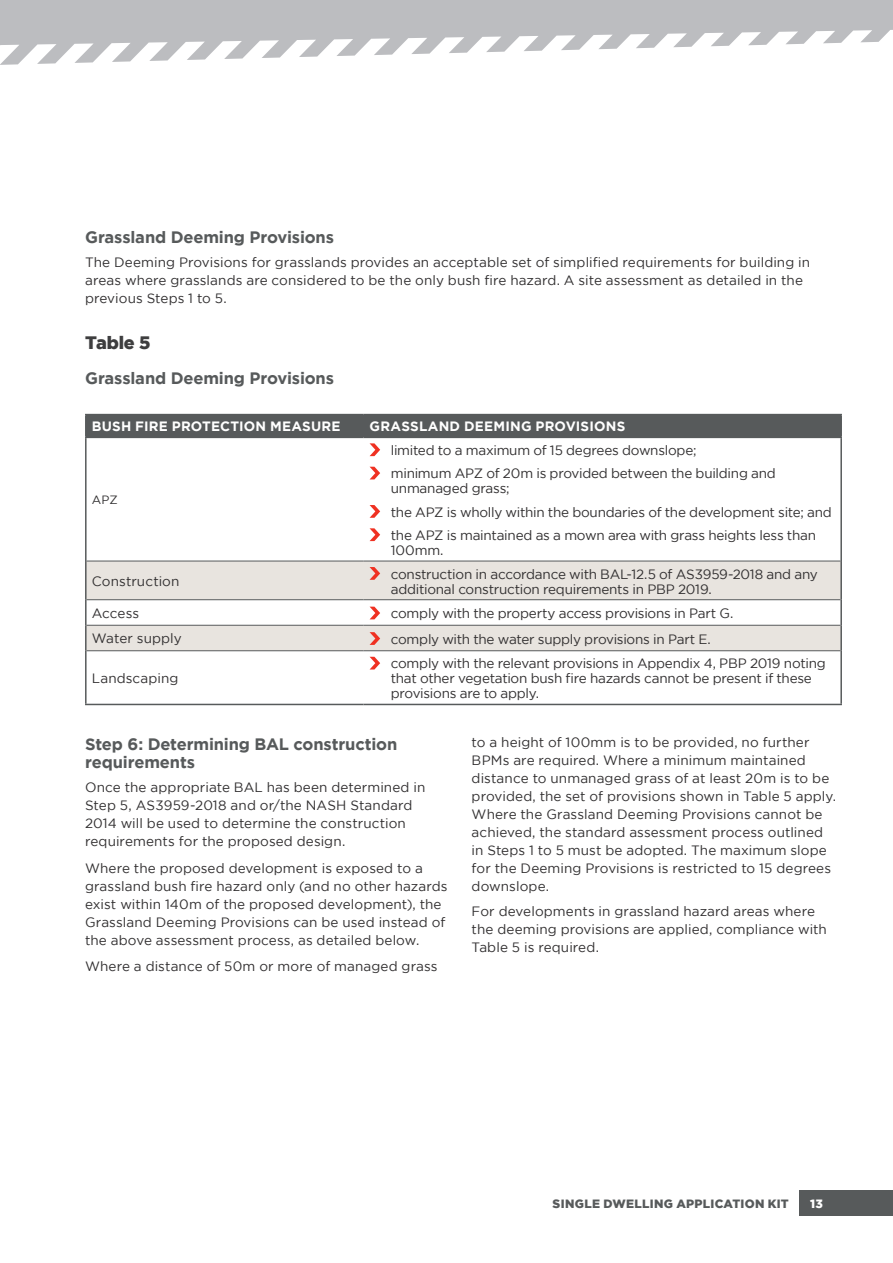
<style>
.page{position:relative;width:893px;height:1263px;background:#fff}
.page>*{position:absolute;margin:0;border:0;box-sizing:border-box;transform-origin:0 0}
.H2_TABLE_Heading__H2{font:900 18px "Gotham";letter-spacing:-.015em;color:#3e3e3f}
._01_Heading_3{font:700 16.5px/18px "Gotham";letter-spacing:-.01em;color:#575a5b}
._01_Heading_3-2{font:13.5px/18px "Gotham";letter-spacing:-.005em;color:#312f30}
.P_Body__P{font:13.5px/18px "Gotham";letter-spacing:.005em;color:#312f30}
.P_02_Bullets__P{font:13.5px/23.2px "Gotham";letter-spacing:-.02em;color:#312f30}
.P_Body__P-2{font:700 13.5px "Gotham";letter-spacing:.015em;color:#fff}
.t1{font:900 12px "Gotham";letter-spacing:.025em;color:#575a5b}
.P_Table_Body_L__P{font:12px "Gotham";color:#312f30}
.t2{font:900 12px "Gotham";color:#fff}
</style>
<div class="page">
<div style="left:799px;top:1191px;width:94px;height:25px;background:#575a5b"></div>
<div style="left:87px;top:415px;width:753px;height:22px;background:#575a5b"></div>
<svg style="left:87px;top:438px;width:753px;height:266px"></svg>
<svg style="left:87px;top:562px;width:753px;height:88px;fill:#e8e4df"></svg>
<hr style="left:85px;top:438px;width:2px;height:123px;background:#575a5b">
<hr style="left:840px;top:438px;width:2px;height:123px;background:#575a5b">
<hr style="left:85px;top:561px;width:2px;height:39px;background:#575a5b">
<hr style="left:85px;top:600px;width:2px;height:25px;background:#575a5b">
<hr style="left:85px;top:625px;width:2px;height:26px;background:#575a5b">
<hr style="left:85px;top:651px;width:2px;height:53px;background:#575a5b">
<hr style="left:87px;top:561px;width:277px;height:1px;background:#575a5b">
<hr style="left:85px;top:704px;width:279px;height:1px;background:#575a5b">
<hr style="left:364px;top:561px;width:476px;height:1px;background:#575a5b">
<hr style="left:840px;top:561px;width:2px;height:39px;background:#575a5b">
<hr style="left:840px;top:600px;width:2px;height:25px;background:#575a5b">
<hr style="left:840px;top:625px;width:2px;height:26px;background:#575a5b">
<hr style="left:840px;top:651px;width:2px;height:53px;background:#575a5b">
<hr style="left:364px;top:704px;width:478px;height:1px;background:#575a5b">
<hr style="left:87px;top:599px;width:277px;height:1px;background:#575a5b">
<hr style="left:364px;top:599px;width:476px;height:1px;background:#575a5b">
<hr style="left:87px;top:625px;width:277px;height:1px;background:#575a5b">
<hr style="left:364px;top:625px;width:476px;height:1px;background:#575a5b">
<hr style="left:87px;top:650px;width:277px;height:1px;background:#575a5b">
<hr style="left:364px;top:650px;width:476px;height:1px;background:#575a5b">
<hr style="left:85px;top:414px;width:279px;height:1px;background:#575a5b">
<hr style="left:85px;top:415px;width:2px;height:22px;background:#575a5b">
<hr style="left:364px;top:414px;width:478px;height:1px;background:#575a5b">
<hr style="left:840px;top:415px;width:2px;height:22px;background:#575a5b">
<hr style="left:85px;top:437px;width:279px;height:1px;background:#575a5b">
<hr style="left:364px;top:437px;width:478px;height:1px;background:#575a5b">
<svg style="left:370px;top:443px;width:10px;height:13px"></svg>
<svg style="left:370px;top:467px;width:10px;height:12px"></svg>
<svg style="left:370px;top:505px;width:10px;height:13px"></svg>
<svg style="left:370px;top:528px;width:10px;height:13px"></svg>
<svg style="left:370px;top:567px;width:10px;height:13px"></svg>
<svg style="left:370px;top:607px;width:10px;height:12px"></svg>
<svg style="left:370px;top:632px;width:10px;height:13px"></svg>
<svg style="left:370px;top:657px;width:10px;height:12px"></svg>
<svg style="left:0;top:0;width:893px;height:65px;fill:#bcbdc0"></svg>
<h3 class="_01_Heading_3" style="left:85px;top:228px;width:250px">Grassland Deeming Provisions</h3>
<h3 class="_01_Heading_3-2" style="left:85px;top:253px;width:727px">The Deeming Provisions for grasslands provides an acceptable set of simplified requirements for building in areas where grasslands are considered to be the only bush fire hazard. A site assessment as detailed in the previous Steps 1 to 5.</h3>
<h2 class="H2_TABLE_Heading__H2" style="left:85px;top:331px;width:67px">Table 5</h2>
<h3 class="_01_Heading_3" style="left:85px;top:369px;width:250px">Grassland Deeming Provisions</h3>
<p class="P_Body__P-2" style="left:92px;top:418px;width:250px">BUSH FIRE PROTECTION MEASURE</p>
<p class="P_Body__P-2" style="left:370px;top:418px;width:257px">GRASSLAND DEEMING PROVISIONS</p>
<p class="P_Table_Body_L__P" style="left:92px;top:492px;width:27px">APZ</p>
<p class="P_02_Bullets__P" style="left:391px;top:438px;width:387px">limited to a maximum of 15 degrees downslope;<br>minimum APZ of 20m is provided between the building and</p>
<p class="_01_Heading_3-2" style="left:391px;top:477px;width:442px;line-height:23.2px">unmanaged grass;<br>the APZ is wholly within the boundaries of the development site; and the APZ is maintained as a mown area with grass heights less than</p>
<p class="_01_Heading_3-2" style="left:391px;top:541px;width:54px">100mm.</p>
<p class="_01_Heading_3-2" style="left:92px;top:572px;width:89px">Construction</p>
<p class="_01_Heading_3-2" style="left:391px;top:566px;width:428px;line-height:15px">construction in accordance with BAL-12.5 of AS3959-2018 and any additional construction requirements in PBP 2019.</p>
<p class="_01_Heading_3-2" style="left:92px;top:604px;width:49px">Access</p>
<p class="_01_Heading_3-2" style="left:391px;top:604px;width:344px">comply with the property access provisions in Part G.</p>
<p class="_01_Heading_3-2" style="left:92px;top:629px;width:91px">Water supply</p>
<p class="_01_Heading_3-2" style="left:391px;top:630px;width:322px">comply with the water supply provisions in Part E.</p>
<p class="_01_Heading_3-2" style="left:92px;top:669px;width:88px">Landscaping</p>
<p class="_01_Heading_3-2" style="left:391px;top:656px;width:436px;line-height:15px">comply with the relevant provisions in Appendix 4, PBP 2019 noting that other vegetation bush fire hazards cannot be present if these provisions are to apply.</p>
<h3 class="_01_Heading_3" style="left:85px;top:735px;width:314px">Step 6: Determining BAL construction requirements</h3>
<p class="P_Body__P" style="left:85px;top:778px;width:342px">Once the appropriate BAL has been determined in Step 5, AS3959-2018 and or/the NASH Standard 2014 will be used to determine the construction requirements for the proposed design.</p>
<p class="P_Body__P" style="left:85px;top:858px;width:364px">Where the proposed development is exposed to a grassland bush fire hazard only (and no other hazards exist within 140m of the proposed development), the Grassland Deeming Provisions can be used instead of the above assessment process, as detailed below.</p>
<h3 class="_01_Heading_3-2" style="left:85px;top:957px;width:354px">Where a distance of 50m or more of managed grass</h3>
<h3 class="_01_Heading_3-2" style="left:472px;top:733px;width:366px">to a height of 100mm is to be provided, no further BPMs are required. Where a minimum maintained distance to unmanaged grass of at least 20m is to be provided, the set of provisions shown in Table 5 apply.<br>Where the Grassland Deeming Provisions cannot be achieved, the standard assessment process outlined in Steps 1 to 5 must be adopted. The maximum slope for the Deeming Provisions is restricted to 15 degrees downslope.</h3>
<p class="P_Body__P" style="left:472px;top:901px;width:357px">For developments in grassland hazard areas where the deeming provisions are applied, compliance with<br>Table 5 is required.</p>
<p class="t1" style="left:552px;top:1196px;width:238px">SINGLE DWELLING APPLICATION KIT</p>
<p class="t2" style="left:810px;top:1196px;width:14px">13</p>
</div>
